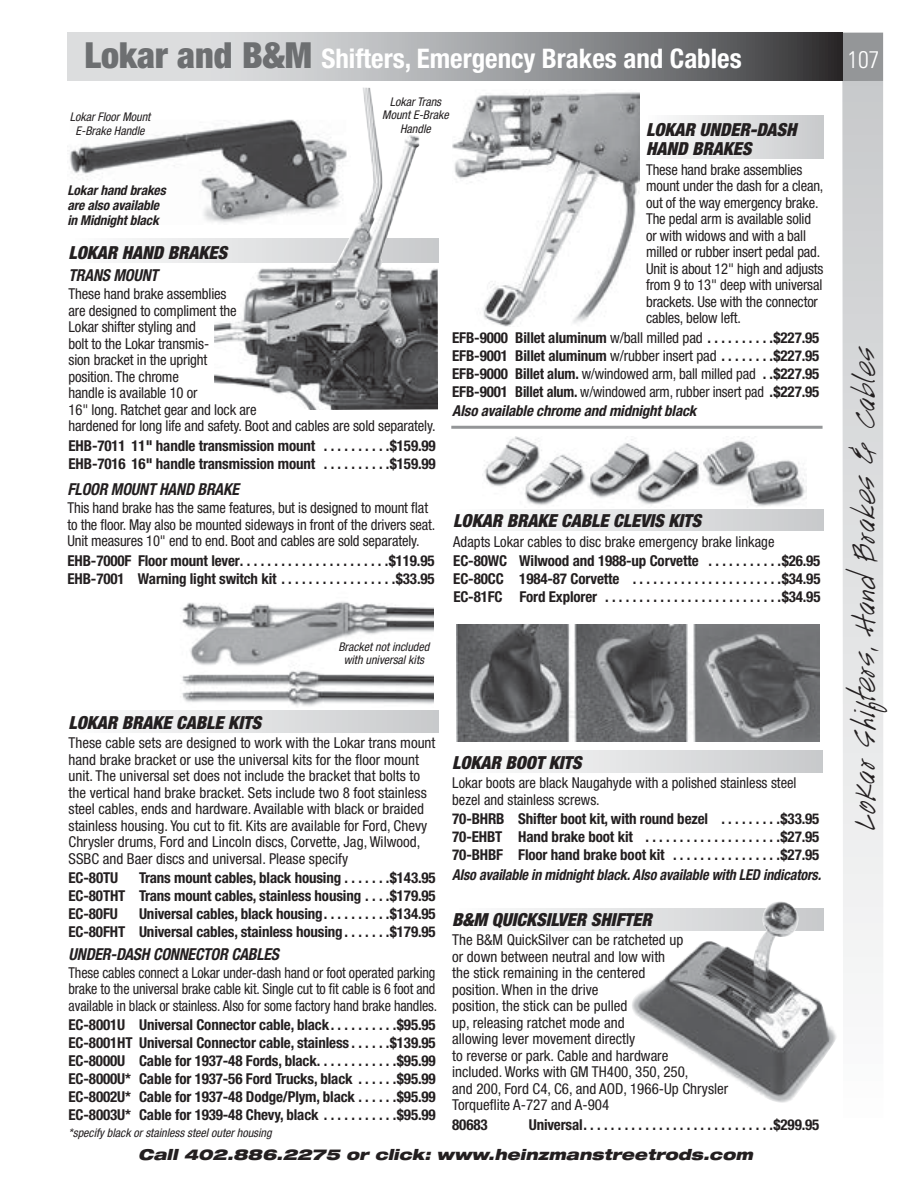
<style>
.page{position:relative;width:918px;height:1188px;background:#fff}
.page>*{position:absolute;margin:0;border:0;box-sizing:border-box;transform-origin:0 0}
.t1{font:30px "Handwriting";color:#231f20}
.t2{font:700 condensed 27px "Helvetica Neue";color:#fff}
.t3{font:300 condensed 24px "Univers";color:#fff}
.t4{font:italic 900 condensed 18px/19.5px "Helvetica Neue";color:#231f20}
.t5{font:italic 700 condensed 16.5px "Helvetica Neue";letter-spacing:-.01em;color:#231f20;scale:.95 1}
.t6{font:condensed 15px/16.5px "Helvetica Neue";color:#231f20}
.t7{font:700 condensed 15px/18px "Helvetica Neue";letter-spacing:-.01em;color:#231f20;text-align:justify}
.t8{font:condensed 15px/16.5px "Helvetica Neue";color:#231f20;scale:.94 1}
.t9{font:italic 700 condensed 15px "Helvetica Neue";letter-spacing:-.01em;color:#231f20;scale:.94 1}
.t10{font:italic 900 expanded 15px "Helvetica Neue";color:#231f20}
.t11{font:italic 700 condensed 15px "Helvetica Neue";letter-spacing:-.01em;color:#231f20}
.t12{font:italic 700 condensed 13.5px/15px "Helvetica Neue";letter-spacing:-.01em;color:#231f20}
.t13{font:italic condensed 12px/13.5px "Helvetica Neue";color:#231f20;text-align:center}
.s1{font-weight:900;font-size:36px;color:#6d6f71}
.s2{font-weight:400}
</style>
<div class="page">
<div style="left:842px;top:33px;width:41px;height:48px;background:#949698"></div>
<svg style="left:68px;top:33px;width:774px;height:48px;background:#a1a2a4"></svg>
<svg style="left:842px;top:81px;width:41px;height:892px;background:#dedfe0"></svg>
<div style="left:68px;top:239px;width:371px;height:23px;background:#f3f3f3"></div>
<div style="left:645px;top:116px;width:179px;height:43px;background:linear-gradient(to right,#fdfdfe,#c8c9cb)"></div>
<div style="left:510px;top:909px;width:118px;height:21px;background:#ededee"></div>
<img style="left:628px;top:901px;width:208px;height:202px">
<img style="left:214px;top:88px;width:224px;height:322px">
<img style="left:69px;top:108px;width:282px;height:116px">
<img style="left:182px;top:601px;width:251px;height:105px">
<div style="left:68px;top:711px;width:371px;height:22px;background:linear-gradient(to right,#fdfefe,#c8c9cb)"></div>
<img style="left:452px;top:90px;width:187px;height:237px">
<div style="left:451px;top:751px;width:371px;height:21px;background:linear-gradient(to right,#fdfefe,#c8c9cb)"></div>
<div style="left:452px;top:509px;width:372px;height:22px;background:linear-gradient(to right,#fdfefe,#c8c9cb)"></div>
<img style="left:456px;top:624px;width:363px;height:118px">
<img style="left:484px;top:436px;width:323px;height:71px">
<hr style="left:451px;top:426px;width:372px;height:3px;background:#949698">
<h2 class="t2" style="left:85px;top:42px;width:659px"><span class="s1">Lokar and B&amp;M</span> Shifters, Emergency Brakes and Cables</h2>
<h3 class="t3" style="left:847px;top:45px;width:33px">107</h3>
<p class="t13" style="left:382px;top:95px;width:68px">Lokar Trans<br>Mount E-Brake<br>Handle</p>
<p class="t13" style="left:70px;top:110px;width:82px">Lokar Floor Mount<br>E-Brake Handle</p>
<p class="t4" style="left:646px;top:119px;width:152px">LOKAR UNDER-DASH<br>HAND BRAKES</p>
<p class="t6" style="left:646px;top:161px;width:179px">These hand brake assemblies mount under the dash for a clean, out of the way emergency brake.<br>The pedal arm is available solid or with widows and with a ball milled or rubber insert pedal pad.<br>Unit is about 12" high and adjusts from 9 to 13" deep with universal brackets. Use with the connector cables, below left.</p>
<p class="t7" style="left:452px;top:328px;width:369px">EFB-9000 Billet aluminum <span class="s2">w/ball milled pad</span> . . . . . . . . . $227.95<br>EFB-9001 Billet aluminum <span class="s2">w/rubber insert pad</span> . . . . . . . $227.95<br>EFB-9000 Billet alum. <span class="s2">w/windowed arm, ball milled pad</span> . $227.95<br>EFB-9001 Billet alum. <span class="s2">w/windowed arm, rubber insert pad</span> . $227.95</p>
<p class="t11" style="left:452px;top:402px;width:246px">Also available chrome and midnight black</p>
<p class="t12" style="left:68px;top:182px;width:100px">Lokar hand brakes are also available in Midnight black</p>
<p class="t4" style="left:69px;top:243px;width:160px">LOKAR HAND BRAKES</p>
<p class="t5" style="left:69px;top:266px;width:96px">TRANS MOUNT</p>
<p class="t6" style="left:69px;top:286px;width:369px">These hand brake assemblies<br>are designed to compliment the<br>Lokar shifter styling and<br>bolt to the Lokar transmis-<br>sion bracket in the upright<br>position. The chrome<br>handle is available 10 or<br>16" long. Ratchet gear and lock are<br>hardened for long life and safety. Boot and cables are sold separately.</p>
<p class="t7" style="left:69px;top:436px;width:369px">EHB-7011 11" handle transmission mount . . . . . . . . . $159.99<br>EHB-7016 16" handle transmission mount . . . . . . . . . $159.99</p>
<p class="t5" style="left:68px;top:480px;width:182px">FLOOR MOUNT HAND BRAKE</p>
<p class="t6" style="left:68px;top:500px;width:369px">This hand brake has the same features, but is designed to mount flat to the floor. May also be mounted sideways in front of the drivers seat.<br>Unit measures 10" end to end. Boot and cables are sold separately.</p>
<p class="t7" style="left:67px;top:551px;width:369px">EHB-7000F Floor mount lever . . . . . . . . . . . . . . . . . . . . . $119.95<br>EHB-7001 Warning light switch kit . . . . . . . . . . . . . . . . $33.95</p>
<p class="t13" style="left:338px;top:640px;width:93px">Bracket not included with universal kits</p>
<p class="t4" style="left:453px;top:511px;width:249px">LOKAR BRAKE CABLE CLEVIS KITS</p>
<p class="t6" style="left:453px;top:533px;width:323px">Adapts Lokar cables to disc brake emergency brake linkage</p>
<p class="t7" style="left:453px;top:552px;width:369px">EC-80WC Wilwood and 1988-up Corvette . . . . . . . . . . $26.95<br>EC-80CC 1984-87 Corvette . . . . . . . . . . . . . . . . . . . . . $34.95<br>EC-81FC Ford Explorer . . . . . . . . . . . . . . . . . . . . . . . . . $34.95</p>
<p class="t4" style="left:69px;top:713px;width:194px">LOKAR BRAKE CABLE KITS</p>
<p class="t6" style="left:69px;top:735px;width:368px">These cable sets are designed to work with the Lokar trans mount hand brake bracket or use the universal kits for the floor mount unit. The universal set does not include the bracket that bolts to the vertical hand brake bracket. Sets include two 8 foot stainless steel cables, ends and hardware. Available with black or braided stainless housing. You cut to fit. Kits are available for Ford, Chevy Chrysler drums, Ford and Lincoln discs, Corvette, Jag, Wilwood, SSBC and Baer discs and universal. Please specify</p>
<p class="t7" style="left:69px;top:869px;width:51px">EC-80TU</p>
<p class="t7" style="left:69px;top:869px;width:369px;text-indent:71px">Trans mount cables, black housing . . . . . . $143.95<br>EC-80THT Trans mount cables, stainless housing . . . $179.95<br>EC-80FU</p>
<p class="t7" style="left:69px;top:905px;width:369px;text-align:right">Universal cables, black housing . . . . . . . . . $134.95<br>EC-80FHT Universal cables, stainless housing . . . . . . $179.95</p>
<p class="t5" style="left:69px;top:944px;width:223px">UNDER-DASH CONNECTOR CABLES</p>
<p class="t8" style="left:69px;top:964px;width:394px">These cables connect a Lokar under-dash hand or foot operated parking brake to the universal brake cable kit. Single cut to fit cable is 6 foot and available in black or stainless. Also for some factory hand brake handles.</p>
<p class="t7" style="left:69px;top:1016px;width:369px">EC-8001U Universal Connector cable, black . . . . . . . . . $95.95<br>EC-8001HT Universal Connector cable, stainless . . . . . $139.95<br>EC-8000U Cable for 1937-48 Fords, black . . . . . . . . . . . $95.99<br>EC-8000U* Cable for 1937-56 Ford Trucks, black . . . . . $95.99<br>EC-8002U* Cable for 1937-48 Dodge/Plym, black . . . . . $95.99<br>EC-8003U* Cable for 1939-48 Chevy, black . . . . . . . . . . $95.99</p>
<p class="t13" style="left:69px;top:1126px;width:205px">*specify black or stainless steel outer housing</p>
<p class="t4" style="left:452px;top:752px;width:131px">LOKAR BOOT KITS</p>
<p class="t6" style="left:452px;top:775px;width:346px">Lokar boots are black Naugahyde with a polished stainless steel bezel and stainless screws.</p>
<p class="t7" style="left:452px;top:810px;width:369px">70-BHRB Shifter boot kit, with round bezel . . . . . . . . $33.95<br>70-EHBT Hand brake boot kit . . . . . . . . . . . . . . . . . . . $27.95<br>70-BHBF Floor hand brake boot kit . . . . . . . . . . . . . . . $27.95</p>
<p class="t9" style="left:452px;top:865px;width:394px">Also available in midnight black. Also available with LED indicators.</p>
<p class="t4" style="left:452px;top:909px;width:201px">B&amp;M QUICKSILVER SHIFTER</p>
<p class="t6" style="left:452px;top:932px;width:278px">The B&amp;M QuickSilver can be ratcheted up<br>or down between neutral and low with<br>the stick remaining in the centered<br>position. When in the drive<br>position, the stick can be pulled<br>up, releasing ratchet mode and<br>allowing lever movement directly<br>to reverse or park. Cable and hardware<br>included. Works with GM TH400, 350, 250,<br>and 200, Ford C4, C6, and AOD, 1966-Up Chrysler Torqueflite A-727 and A-904</p>
<p class="t7" style="left:452px;top:1115px;width:37px">80683</p>
<p class="t7" style="left:529px;top:1115px;width:292px">Universal . . . . . . . . . . . . . . . . . . . . . . . . . . . $299.95</p>
<p class="t10" style="left:138px;top:1145px;width:616px">Call 402.886.2275 or click: www.heinzmanstreetrods.com</p>
<h1 class="t1" style="left:847px;top:830px;width:486px;rotate:-90deg">LoKar Shifters, Hand Brakes &amp; Cables</h1>
</div>
